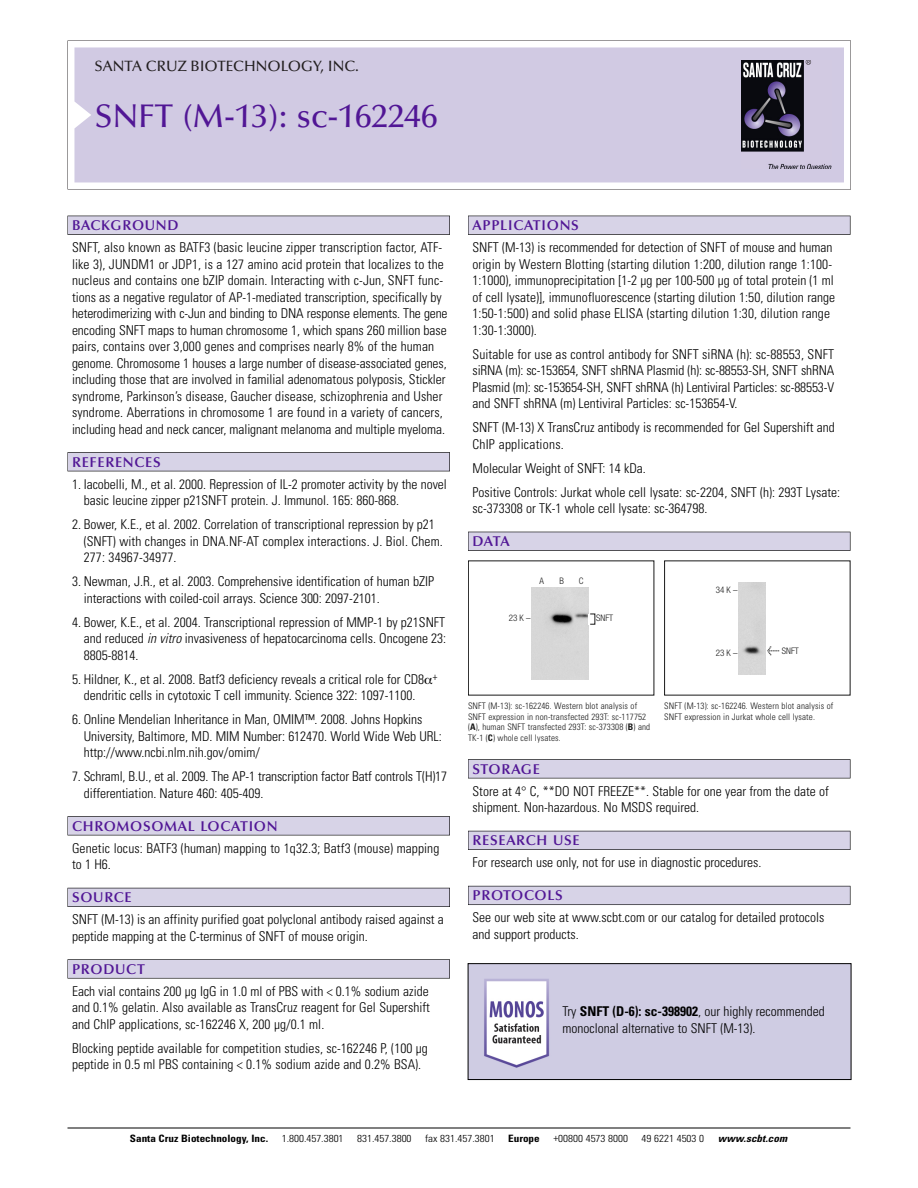
<style>
.page{position:relative;width:918px;height:1188px;background:#fff}
.page>*{position:absolute;margin:0;border:0;box-sizing:border-box;transform-origin:0 0}
.t1{font:500 33px "Optima";color:#511695}
.t2{font:500 15px "Optima";color:#231f20}
.t3{font:600 14.25px "Optima";letter-spacing:.05em;color:#511695}
.t4{font:300 condensed 13.5px/16.5px "Univers";color:#000}
.t5{font:300 condensed 10.2px "Univers";color:#000;scale:1.1 1}
.t6{font:700 condensed 10.2px "Univers";color:#000;scale:1.1 1}
.t7{font:italic 700 condensed 10.2px "Univers";letter-spacing:.005em;color:#000;scale:1.1 1}
.t8{font:9px/10.5px "Univers Condensed Light+EIJPYE";letter-spacing:.015em;color:#191919}
.t9{font:9px/10.5px "Univers Condensed Light+XFVMLA";letter-spacing:.015em;color:#191919}
.t10{font:9px "Helvetica Neue Light Cond+WNJKZQ";color:#191919}
.t11{font:9px "Helvetica Neue Light Cond+IREFDR";color:#191919}
.s1{font-style:italic}
.s2{font-family:"Meta Plus Book Roman+ZLGJPA";font-size:10.5px}
.s3{font-family:"Univers Condensed Bold+HUSOSW"}
.s4{font-weight:700}
</style>
<div class="page">
<svg style="left:68px;top:40px;width:783px;height:149px"></svg>
<div style="left:74px;top:47px;width:770px;height:135px;background:#d1cae3"></div>
<img style="left:741px;top:60px;width:90px;height:108px">
<div style="left:68px;top:216px;width:382px;height:19px;background:#525155"></div>
<div style="left:68px;top:216px;width:381px;height:18px;background:#d7d3e7"></div>
<div style="left:68px;top:452px;width:382px;height:19px;background:#525155"></div>
<div style="left:68px;top:453px;width:381px;height:18px;background:#d7d3e7"></div>
<div style="left:68px;top:816px;width:382px;height:19px;background:#545357"></div>
<div style="left:68px;top:817px;width:381px;height:18px;background:#d7d3e7"></div>
<div style="left:68px;top:888px;width:382px;height:19px;background:#54535a"></div>
<div style="left:68px;top:888px;width:381px;height:18px;background:#d7d3e7"></div>
<svg style="left:68px;top:959px;width:382px;height:20px"></svg>
<div style="left:68px;top:960px;width:381px;height:18px;background:#d7d3e7"></div>
<div style="left:468px;top:216px;width:382px;height:19px;background:#525155"></div>
<div style="left:468px;top:216px;width:382px;height:18px;background:#d7d3e7"></div>
<div style="left:468px;top:532px;width:382px;height:19px;background:#515055"></div>
<div style="left:468px;top:532px;width:382px;height:18px;background:#d7d3e7"></div>
<div style="left:468px;top:759px;width:382px;height:19px;background:#545357"></div>
<div style="left:468px;top:760px;width:382px;height:18px;background:#d7d3e7"></div>
<div style="left:468px;top:831px;width:382px;height:19px;background:#54535a"></div>
<div style="left:468px;top:831px;width:382px;height:18px;background:#d7d3e7"></div>
<div style="left:468px;top:886px;width:382px;height:19px;background:#5b5a62"></div>
<div style="left:468px;top:886px;width:382px;height:18px;background:#d7d3e7"></div>
<hr style="left:68px;top:1128px;width:782px;height:1px;background:#000">
<div style="left:739px;top:582px;width:26px;height:92px;background:#d6d6d6"></div>
<img style="left:532px;top:587px;width:57px;height:93px">
<img style="left:470px;top:965px;width:379px;height:113px">
<div style="left:468px;top:963px;width:383px;height:117px;border:1px solid #000"></div>
<p class="t2" style="left:94px;top:61px;width:266px">SANTA CRUZ BIOTECHNOLOGY, INC.</p>
<h1 class="t1" style="left:94px;top:103px;width:345px">SNFT (M-13): sc-162246</h1>
<p class="t3" style="left:72px;top:219px;width:108px">BACKGROUND</p>
<p class="t4" style="left:72px;top:240px;width:377px">SNFT, also known as BATF3 (basic leucine zipper transcription factor, ATF&shy;like 3), JUNDM1 or JDP1, is a 127 amino acid protein that localizes to the nucleus and contains one bZIP domain. Interacting with c-Jun, SNFT func&shy;tions as a negative regulator of AP-1-mediated transcription, specifically by heterodimerizing with c-Jun and binding to DNA response elements. The gene encoding SNFT maps to human chromosome 1, which spans 260 million base pairs, contains over 3,000 genes and comprises nearly 8% of the human genome. Chromosome 1 houses a large number of disease-associated genes, including those that are involved in familial adenomatous polyposis, Stickler syndrome, Parkinson’s disease, Gaucher disease, schizophrenia and Usher syndrome. Aberrations in chromosome 1 are found in a variety of cancers, including head and neck cancer, malignant melanoma and multiple myeloma.</p>
<p class="t3" style="left:72px;top:456px;width:90px">REFERENCES</p>
<p class="t4" style="left:84px;top:477px;width:365px;text-indent:-12px">1. Iacobelli, M., et al. 2000. Repression of IL-2 promoter activity by the novel basic leucine zipper p21SNFT protein. J. Immunol. 165: 860-868.</p>
<p class="t4" style="left:84px;top:517px;width:361px;text-indent:-12px">2. Bower, K.E., et al. 2002. Correlation of transcriptional repression by p21 (SNFT) with changes in DNA.NF-AT complex interactions. J. Biol. Chem.<br>277: 34967-34977.</p>
<p class="t4" style="left:84px;top:574px;width:352px;text-indent:-12px">3. Newman, J.R., et al. 2003. Comprehensive identification of human bZIP interactions with coiled-coil arrays. Science 300: 2097-2101.</p>
<p class="t4" style="left:84px;top:615px;width:364px;text-align:justify;text-indent:-12px">4. Bower, K.E., et al. 2004. Transcriptional repression of MMP-1 by p21SNFT and reduced <span class="s1">in vitro</span> invasiveness of hepatocarcinoma cells. Oncogene 23:<br>8805-8814.</p>
<p class="t4" style="left:84px;top:672px;width:355px;text-indent:-12px">5. Hildner, K., et al. 2008. Batf3 deficiency reveals a critical role for CD8 <sup>+ </sup>dendritic cells in cytotoxic T cell immunity. Science 322: 1097-1100.</p>
<p class="t4" style="left:84px;top:712px;width:360px;text-indent:-12px">6. Online Mendelian Inheritance in Man, OMIM™. 2008. Johns Hopkins<br>University, Baltimore, MD. MIM Number: 612470. World Wide Web URL: http://www.ncbi.nlm.nih.gov/omim/</p>
<p class="t4" style="left:84px;top:769px;width:365px;text-indent:-12px">7. Schraml, B.U., et al. 2009. The AP-1 transcription factor Batf controls T(H)17 differentiation. Nature 460: 405-409.</p>
<p class="t3" style="left:72px;top:820px;width:207px">CHROMOSOMAL LOCATION</p>
<p class="t4" style="left:72px;top:841px;width:369px">Genetic locus: BATF3 (human) mapping to 1q32.3; Batf3 (mouse) mapping to 1 H6.</p>
<p class="t3" style="left:72px;top:892px;width:61px">SOURCE</p>
<p class="t4" style="left:72px;top:912px;width:373px">SNFT (M-13) is an affinity purified goat polyclonal antibody raised against a peptide mapping at the C-terminus of SNFT of mouse origin.</p>
<p class="t3" style="left:72px;top:963px;width:74px">PRODUCT</p>
<p class="t4" style="left:72px;top:984px;width:360px;text-align:justify">Each vial contains 200 µg IgG in 1.0 ml of PBS with &lt; 0.1% sodium azide and 0.1% gelatin. Also available as TransCruz reagent for Gel Supershift and ChIP applications, sc-162246 X, 200 µg/0.1 ml.</p>
<p class="t4" style="left:72px;top:1041px;width:357px">Blocking peptide available for competition studies, sc-162246 P, (100 µg peptide in 0.5 ml PBS containing &lt; 0.1% sodium azide and 0.2% BSA).</p>
<p class="t3" style="left:473px;top:219px;width:108px">APPLICATIONS</p>
<p class="t4" style="left:473px;top:240px;width:364px">SNFT (M-13) is recommended for detection of SNFT of mouse and human origin by Western Blotting (starting dilution 1:200, dilution range 1:100- 1:1000), immunoprecipitation [1-2 µg per 100-500 µg of total protein (1 ml of cell lysate)], immunofluorescence (starting dilution 1:50, dilution range 1:50-1:500) and solid phase ELISA (starting dilution 1:30, dilution range 1:30-1:3000).</p>
<p class="t4" style="left:473px;top:347px;width:363px;text-align:justify">Suitable for use as control antibody for SNFT siRNA (h): sc-88553, SNFT siRNA (m): sc-153654, SNFT shRNA Plasmid (h): sc-88553-SH, SNFT shRNA Plasmid (m): sc-153654-SH, SNFT shRNA (h) Lentiviral Particles: sc-88553-V and SNFT shRNA (m) Lentiviral Particles: sc-153654-V.</p>
<p class="t4" style="left:473px;top:420px;width:364px">SNFT (M-13) X TransCruz antibody is recommended for Gel Supershift and<br>ChIP applications.</p>
<p class="t4" style="left:473px;top:457px;width:369px;line-height:24px">Molecular Weight of SNFT: 14 kDa.<br>Positive Controls: Jurkat whole cell lysate: sc-2204, SNFT (h): 293T Lysate:</p>
<p class="t4" style="left:473px;top:501px;width:236px">sc-373308 or TK-1 whole cell lysate: sc-364798.</p>
<p class="t3" style="left:473px;top:536px;width:39px">DATA</p>
<p class="t11" style="left:540px;top:578px;width:6px">A</p>
<p class="t11" style="left:559px;top:578px;width:6px">B</p>
<p class="t11" style="left:579px;top:578px;width:6px">C</p>
<p class="t11" style="left:509px;top:614px;width:23px">23K–</p>
<p class="t11" style="left:596px;top:615px;width:18px">SNFT</p>
<p class="t10" style="left:716px;top:587px;width:23px">34K–</p>
<p class="t10" style="left:716px;top:650px;width:23px">23K–</p>
<p class="t10" style="left:767px;top:648px;width:33px"><span class="s2">&lt;</span> SNFT</p>
<p class="t8" style="left:468px;top:702px;width:184px">SNFT (M-13): sc-162246. Western blot analysis of SNFT expression in non-transfected 293T: sc-117752 (<span class="s3">A</span>), human SNFT transfected 293T: sc-373308 (<span class="s3">B</span>) and TK-1 (<span class="s3">C</span>) whole cell lysates.</p>
<p class="t9" style="left:664px;top:702px;width:171px">SNFT (M-13): sc-162246. Western blot analysis of<br>SNFT expression in Jurkat whole cell lysate.</p>
<p class="t3" style="left:473px;top:763px;width:69px">STORAGE</p>
<p class="t4" style="left:473px;top:784px;width:358px">Store at 4° C, **DO NOT FREEZE**. Stable for one year from the date of shipment. Non-hazardous. No MSDS required.</p>
<p class="t3" style="left:473px;top:835px;width:109px">RESEARCH USE</p>
<p class="t4" style="left:473px;top:855px;width:290px">For research use only, not for use in diagnostic procedures.</p>
<p class="t3" style="left:473px;top:890px;width:92px">PROTOCOLS</p>
<p class="t4" style="left:473px;top:910px;width:353px">See our web site at www.scbt.com or our catalog for detailed protocols and support products.</p>
<p class="t4" style="left:563px;top:1004px;width:264px">Try <span class="s4">SNFT (D-6): sc-398902</span>, our highly recommended monoclonal alternative to SNFT (M-13).</p>
<p class="t6" style="left:130px;top:1135px;width:127px">Santa Cruz Biotechnology, Inc.</p>
<p class="t5" style="left:282px;top:1135px;width:58px">1.800.457.3801</p>
<p class="t5" style="left:357px;top:1135px;width:51px">831.457.3800</p>
<p class="t5" style="left:425px;top:1135px;width:65px">fax 831.457.3801</p>
<p class="t6" style="left:508px;top:1135px;width:30px">Europe</p>
<p class="t5" style="left:553px;top:1135px;width:69px">+00800 4573 8000</p>
<p class="t5" style="left:642px;top:1135px;width:58px">49 6221 4503 0</p>
<p class="t7" style="left:718px;top:1135px;width:64px">www.scbt.com</p>
</div>
